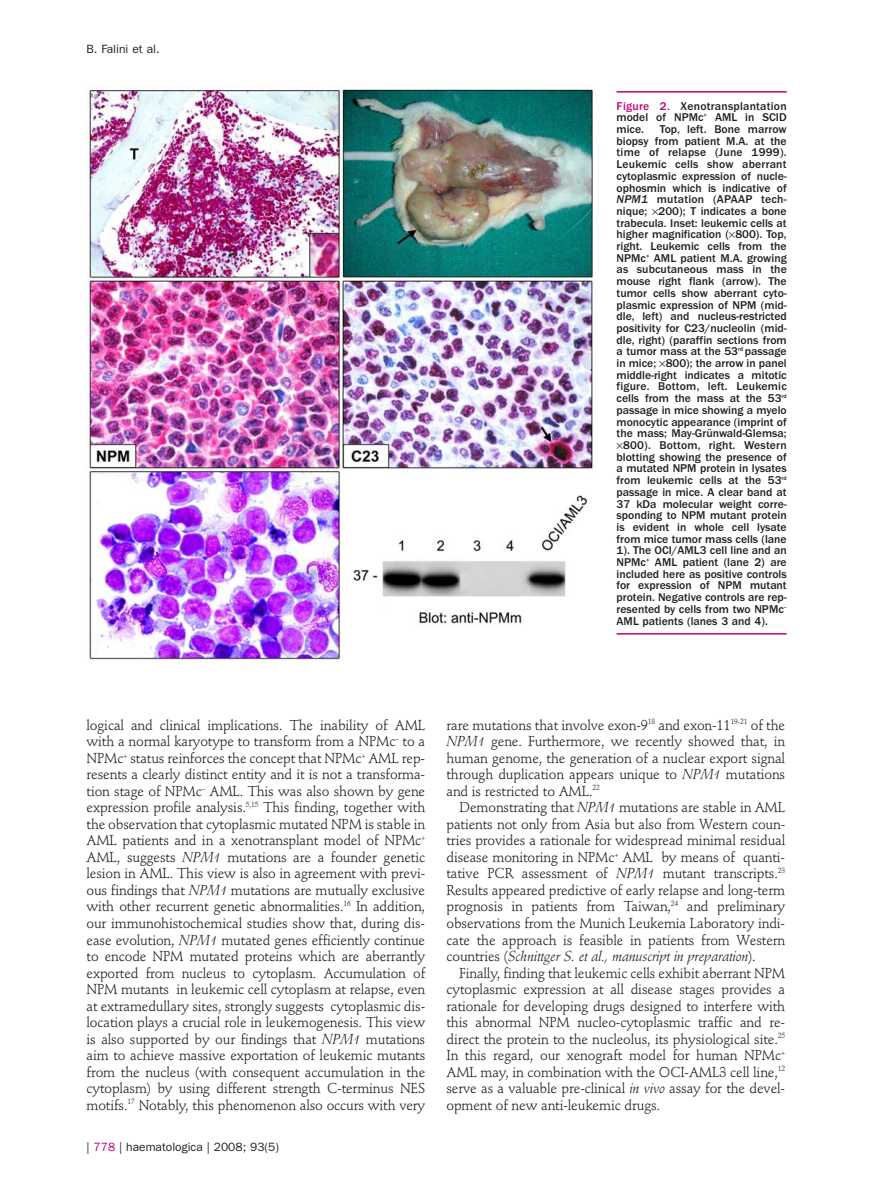
<style>
.page{position:relative;width:893px;height:1191px;background:#fff}
.page>*{position:absolute;margin:0;border:0;box-sizing:border-box;transform-origin:0 0}
.t1{font:14.25px/16.5px "Stempel Schneidler";letter-spacing:-.01em;color:#231f20;text-align:justify}
.t2{font:12px "Franklin Gothic";color:#231f20}
.t3{font:500 11.7px/11.7px "Franklin Gothic";color:#231f20;text-align:justify}
.t4{font:500 11.7px "Franklin Gothic";letter-spacing:.02em;color:#231f20}
.s1{color:#c30175}
.s2{font-style:italic}
</style>
<div class="page">
<img style="left:86px;top:87px;width:508px;height:575px">
<hr style="left:617px;top:91px;width:170px;height:2px;background:#c30175">
<hr style="left:617px;top:633px;width:170px;height:1px;background:#c30175">
<p class="t2" style="left:87px;top:45px;width:75px">B. Falini et al.</p>
<p class="t3" style="left:617px;top:101px;width:172px"><span class="s1">Figure 2.</span> Xenotransplantation model of NPMc<sup>+</sup> AML in SCID mice.</p>
<p class="t3" style="left:660px;top:124px;width:129px">Top, left. Bone marrow</p>
<p class="t3" style="left:617px;top:136px;width:172px">biopsy from patient M.A. at the</p>
<p class="t4" style="left:617px;top:149px;width:172px">time of relapse (June 1999).</p>
<p class="t3" style="left:617px;top:159px;width:171px">Leukemic cells show aberrant</p>
<p class="t3" style="left:617px;top:171px;width:172px">cytoplasmic expression of nucle-</p>
<p class="t3" style="left:617px;top:183px;width:172px">ophosmin which is indicative of</p>
<p class="t4" style="left:617px;top:195px;width:172px"><span class="s2">NPM1</span> mutation (APAAP tech-</p>
<p class="t3" style="left:617px;top:206px;width:172px">nique; 200); T indicates a bone</p>
<p class="t3" style="left:617px;top:218px;width:172px">trabecula. Inset: leukemic cells at</p>
<p class="t3" style="left:617px;top:229px;width:172px">higher magnification ( 800). Top,</p>
<p class="t3" style="left:617px;top:241px;width:172px">right. Leukemic cells from the</p>
<p class="t3" style="left:617px;top:253px;width:172px">NPMc<sup>+</sup> AML patient M.A. growing</p>
<p class="t3" style="left:617px;top:265px;width:172px">as subcutaneous mass in the</p>
<p class="t3" style="left:617px;top:276px;width:172px">mouse right flank (arrow). The</p>
<p class="t3" style="left:617px;top:288px;width:172px">tumor cells show aberrant cyto-</p>
<p class="t3" style="left:617px;top:300px;width:172px">plasmic expression of NPM (mid-</p>
<p class="t3" style="left:617px;top:311px;width:172px">dle, left) and nucleus-restricted</p>
<p class="t3" style="left:617px;top:323px;width:172px">positivity for C23/nucleolin (mid-</p>
<p class="t3" style="left:617px;top:335px;width:172px">dle, right) (paraffin sections from</p>
<p class="t3" style="left:617px;top:346px;width:172px">a tumor mass at the 53<sup>rd</sup> passage</p>
<p class="t3" style="left:617px;top:358px;width:172px">in mice; 800); the arrow in panel</p>
<p class="t3" style="left:617px;top:370px;width:172px">middle-right indicates a mitotic</p>
<p class="t3" style="left:617px;top:382px;width:172px">figure. Bottom, left. Leukemic</p>
<p class="t3" style="left:617px;top:393px;width:172px">cells from the mass at the 53<sup>rd</sup></p>
<p class="t3" style="left:617px;top:405px;width:172px">passage in mice showing a myelo</p>
<p class="t3" style="left:617px;top:417px;width:172px">monocytic appearance (imprint of</p>
<p class="t3" style="left:617px;top:428px;width:172px">the mass; May-Grünwald-GIemsa;</p>
<p class="t3" style="left:623px;top:440px;width:165px">800). Bottom, right. Western</p>
<p class="t3" style="left:617px;top:452px;width:172px">blotting showing the presence of</p>
<p class="t3" style="left:617px;top:463px;width:172px">a mutated NPM protein in lysates</p>
<p class="t3" style="left:617px;top:475px;width:172px">from leukemic cells at the 53<sup>rd</sup></p>
<p class="t3" style="left:617px;top:487px;width:172px">passage in mice. A clear band at</p>
<p class="t3" style="left:617px;top:499px;width:172px">37 kDa molecular weight corre-</p>
<p class="t3" style="left:617px;top:510px;width:172px">sponding to NPM mutant protein</p>
<p class="t3" style="left:617px;top:522px;width:172px">is evident in whole cell lysate</p>
<p class="t3" style="left:617px;top:534px;width:172px">from mice tumor mass cells (lane</p>
<p class="t3" style="left:617px;top:545px;width:172px">1). The OCI/AML3 cell line and an</p>
<p class="t3" style="left:617px;top:557px;width:172px">NPMc<sup>+</sup> AML patient (lane 2) are</p>
<p class="t3" style="left:617px;top:569px;width:172px">included here as positive controls</p>
<p class="t3" style="left:617px;top:580px;width:172px">for expression of NPM mutant</p>
<p class="t3" style="left:617px;top:592px;width:172px">protein. Negative controls are rep-</p>
<p class="t3" style="left:617px;top:604px;width:172px">resented by cells from two NPMc<sup>–</sup></p>
<p class="t3" style="left:617px;top:616px;width:153px">AML patients (lanes 3 and 4).</p>
<p class="t1" style="left:87px;top:718px;width:340px">logical and clinical implications. The inability of AML with a normal karyotype to transform from a NPMc<sup>–</sup> to a NPMc<sup>+</sup> status reinforces the concept that NPMc<sup>+</sup> AML rep&shy;resents a clearly distinct entity and it is not a transforma&shy;tion stage of NPMc<sup>–</sup> AML. This was also shown by gene expression profile analysis.<sup>5,15</sup> This finding, together with the observation that cytoplasmic mutated NPM is stable in AML patients and in a xenotransplant model of NPMc<sup>+ </sup>AML, suggests <span class="s2">NPM1</span> mutations are a founder genetic lesion in AML. This view is also in agreement with previ&shy;ous findings that <span class="s2">NPM1</span> mutations are mutually exclusive with other recurrent genetic abnormalities.<sup>16</sup> In addition, our immunohistochemical studies show that, during dis&shy;ease evolution, <span class="s2">NPM1</span> mutated genes efficiently continue to encode NPM mutated proteins which are aberrantly exported from nucleus to cytoplasm. Accumulation of NPM mutants in leukemic cell cytoplasm at relapse, even at extramedullary sites, strongly suggests cytoplasmic dis&shy;location plays a crucial role in leukemogenesis. This view is also supported by our findings that <span class="s2">NPM1</span> mutations aim to achieve massive exportation of leukemic mutants from the nucleus (with consequent accumulation in the cytoplasm) by using different strength C-terminus NES motifs.<sup>17</sup> Notably, this phenomenon also occurs with very</p>
<p class="t1" style="left:446px;top:718px;width:340px">rare mutations that involve exon-9<sup>18</sup> and exon-11<sup>19-21</sup> of the <span class="s2">NPM1</span> gene. Furthermore, we recently showed that, in human genome, the generation of a nuclear export signal through duplication appears unique to <span class="s2">NPM1</span> mutations and is restricted to AML.<sup>22</sup></p>
<p class="t1" style="left:446px;top:800px;width:340px;text-indent:13px">Demonstrating that <span class="s2">NPM1</span> mutations are stable in AML patients not only from Asia but also from Western coun&shy;tries provides a rationale for widespread minimal residual disease monitoring in NPMc<sup>+</sup> AML by means of quanti&shy;tative PCR assessment of <span class="s2">NPM1</span> mutant transcripts.<sup>23<br></sup>Results appeared predictive of early relapse and long-term prognosis in patients from Taiwan,<sup>24</sup> and preliminary observations from the Munich Leukemia Laboratory indi&shy;cate the approach is feasible in patients from Western countries (<span class="s2">Schnittger S. et al., manuscript in preparation</span>).</p>
<p class="t1" style="left:446px;top:965px;width:340px;text-indent:13px">Finally, finding that leukemic cells exhibit aberrant NPM cytoplasmic expression at all disease stages provides a rationale for developing drugs designed to interfere with this abnormal NPM nucleo-cytoplasmic traffic and re&shy;direct the protein to the nucleolus, its physiological site.<sup>25<br></sup>In this regard, our xenograft model for human NPMc<sup>+ </sup>AML may, in combination with the OCI-AML3 cell line,<sup>12 </sup>serve as a valuable pre-clinical <span class="s2">in vivo</span> assay for the devel&shy;opment of new anti-leukemic drugs.</p>
<p class="t2" style="left:87px;top:1142px;width:194px">| <span class="s1">778</span> | haematologica | 2008; 93(5)</p>
</div>
